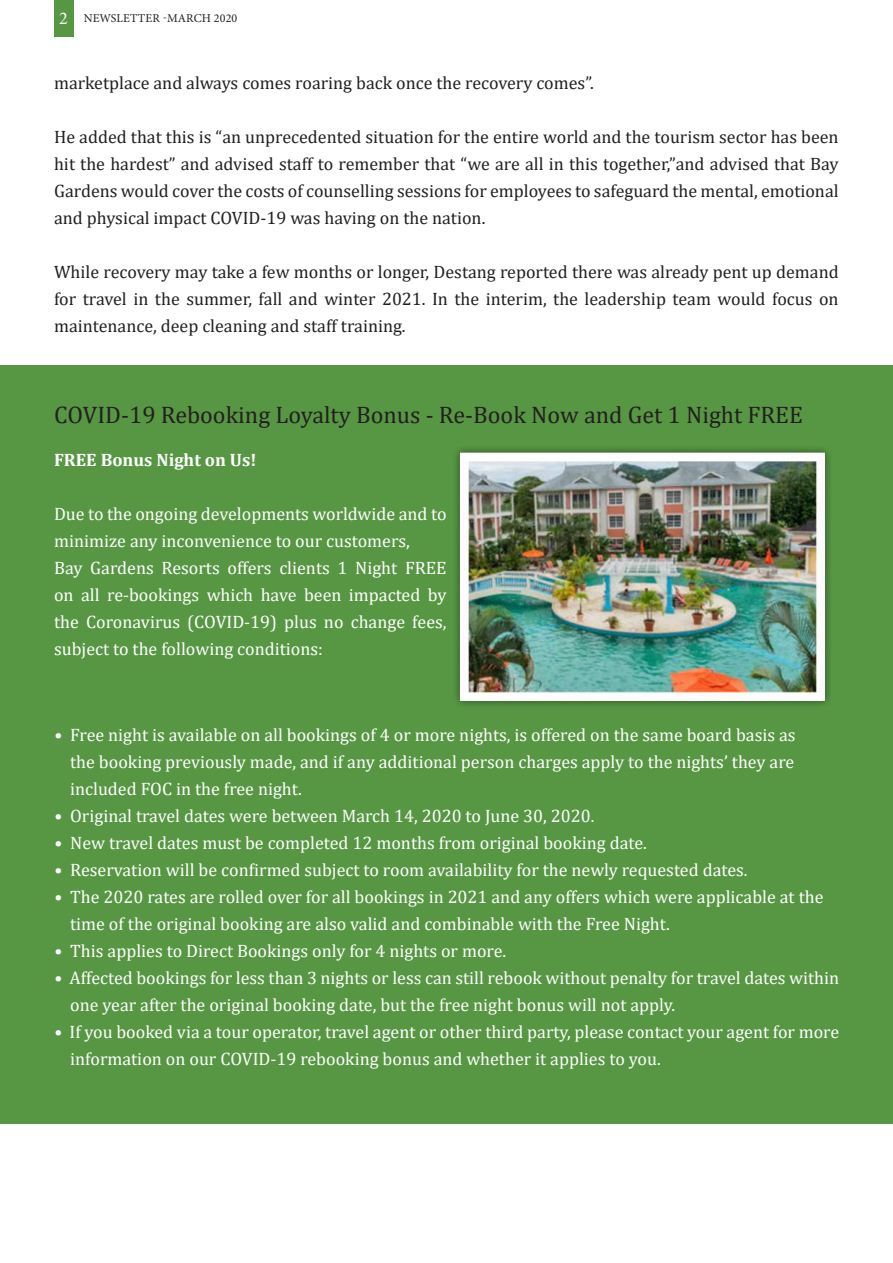
<style>
.page{position:relative;width:893px;height:1263px;background:#fff}
.page>*{position:absolute;margin:0;border:0;box-sizing:border-box;transform-origin:0 0}
.t1{font:24px "Cambria";color:#231f20}
.t2{font:18px/27px "Cambria";color:#fff}
.t3{font:18px/27px "Cambria";color:#231f20;text-align:justify}
.t4{font:700 18px "Cambria";color:#fff}
.t5{font:12px "Minion Pro";letter-spacing:.01em;color:#231f20}
.s1{font-size:18px;color:#fff}
</style>
<div class="page">
<div style="left:0;top:365px;width:893px;height:758px;background:#579743"></div>
<div style="left:54px;top:0;width:19px;height:36px;background:#579743"></div>
<img style="left:455px;top:448px;width:375px;height:257px">
<p class="t5" style="left:59px;top:11px;width:180px"><span class="s1">2</span> NEWSLETTER -MARCH 2020</p>
<p class="t3" style="left:54px;top:69px;width:541px">marketplace and always comes roaring back once the recovery comes”.</p>
<p class="t3" style="left:54px;top:123px;width:786px">He added that this is “an unprecedented situation for the entire world and the tourism sector has been hit the hardest” and advised staff to remember that “we are all in this together,”and advised that Bay Gardens would cover the costs of counselling sessions for employees to safeguard the mental, emotional and physical impact COVID-19 was having on the nation.</p>
<p class="t3" style="left:54px;top:258px;width:786px">While recovery may take a few months or longer, Destang reported there was already pent up demand for travel in the summer, fall and winter 2021. In the interim, the leadership team would focus on maintenance, deep cleaning and staff training.</p>
<h1 class="t1" style="left:54px;top:401px;width:750px">COVID-19 Rebooking Loyalty Bonus - Re-Book Now and Get 1 Night FREE</h1>
<p class="t4" style="left:54px;top:447px;width:204px">FREE Bonus Night on Us!</p>
<p class="t2" style="left:54px;top:500px;width:394px">Due to the ongoing developments worldwide and to minimize any inconvenience to our customers,<br>Bay Gardens Resorts offers clients 1 Night FREE on all re-bookings which have been impacted by the Coronavirus (COVID-19) plus no change fees, subject to the following conditions:</p>
<p class="t2" style="left:70px;top:721px;width:727px;text-align:justify;text-indent:-16px">• Free night is available on all bookings of 4 or more nights, is offered on the same board basis as the booking previously made, and if any additional person charges apply to the nights’ they are included FOC in the free night.</p>
<p class="t2" style="left:54px;top:802px;width:542px">• Original travel dates were between March 14, 2020 to June 30, 2020.</p>
<p class="t2" style="left:54px;top:829px;width:594px">• New travel dates must be completed 12 months from original booking date.</p>
<p class="t2" style="left:54px;top:856px;width:695px">• Reservation will be confirmed subject to room availability for the newly requested dates.</p>
<p class="t2" style="left:70px;top:883px;width:755px;text-indent:-16px">• The 2020 rates are rolled over for all bookings in 2021 and any offers which were applicable at the time of the original booking are also valid and combinable with the Free Night.</p>
<p class="t2" style="left:54px;top:937px;width:453px">• This applies to Direct Bookings only for 4 nights or more.</p>
<p class="t2" style="left:70px;top:964px;width:771px;text-indent:-16px">• Affected bookings for less than 3 nights or less can still rebook without penalty for travel dates within one year after the original booking date, but the free night bonus will not apply.</p>
<p class="t2" style="left:70px;top:1018px;width:770px;text-indent:-16px">• If you booked via a tour operator, travel agent or other third party, please contact your agent for more information on our COVID-19 rebooking bonus and whether it applies to you.</p>
</div>
